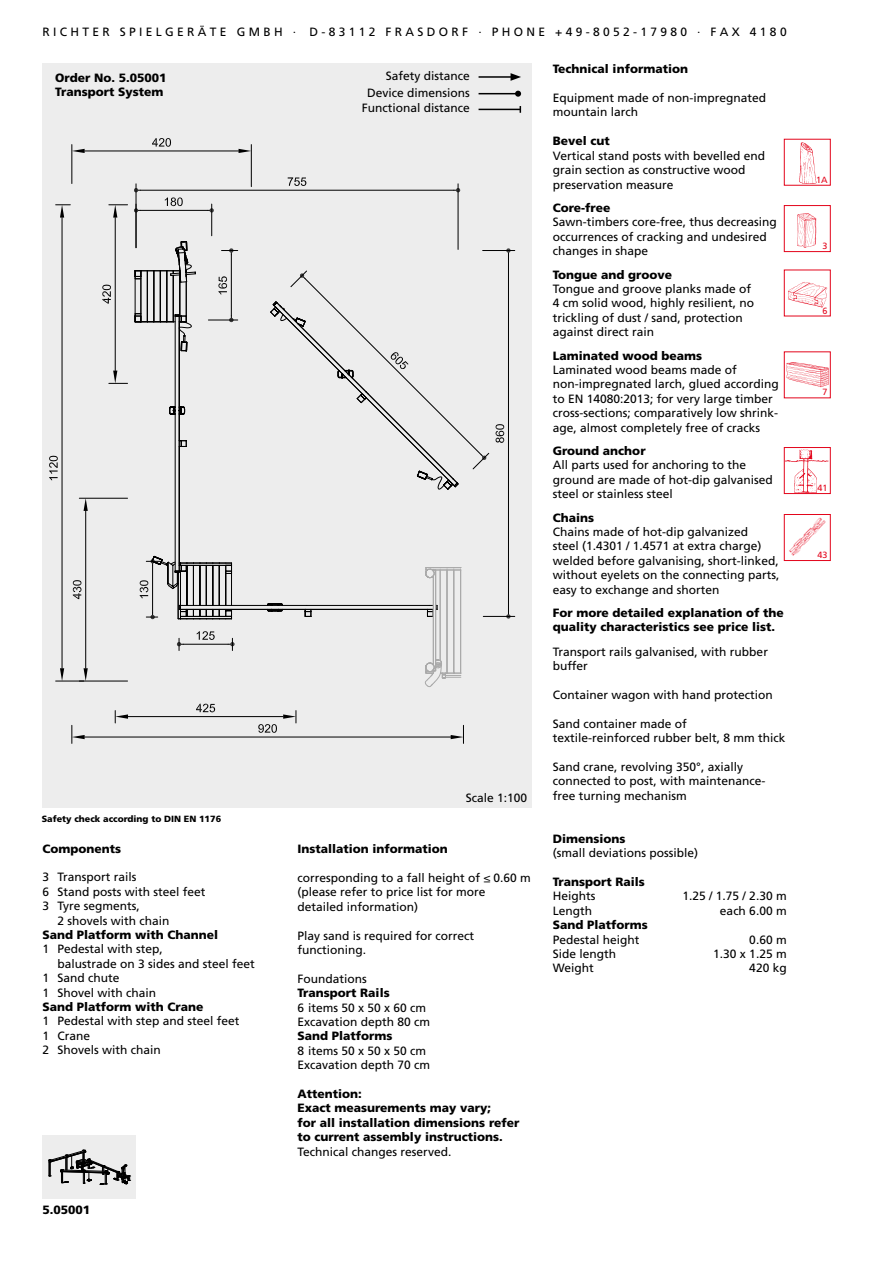
<style>
.page{position:relative;width:893px;height:1263px;background:#fff}
.page>*{position:absolute;margin:0;border:0;box-sizing:border-box;transform-origin:0 0}
.t1{font:12px/14.4px "Frutiger LT Std";color:#000}
.t2{font:900 12px/14.4px "Frutiger LT Std";color:#000}
.t3{font:900 9px "Frutiger LT Std";color:#000}
.t4{font:9px "Frutiger LT Std";color:#e3051b}
</style>
<div class="page">
<div style="left:784px;top:205px;width:47px;height:47px;border:1px solid #e3051b"></div>
<img style="left:797px;top:213px;width:20px;height:35px">
<div style="left:784px;top:270px;width:47px;height:46px;border:1px solid #e3051b"></div>
<img style="left:788px;top:282px;width:40px;height:26px">
<div style="left:784px;top:351px;width:47px;height:47px;border:1px solid #e3051b"></div>
<img style="left:785px;top:361px;width:44px;height:26px">
<div style="left:784px;top:447px;width:47px;height:47px;border:1px solid #e3051b"></div>
<img style="left:785px;top:448px;width:44px;height:45px">
<img style="left:789px;top:517px;width:37px;height:39px">
<div style="left:784px;top:514px;width:47px;height:47px;border:1px solid #e3051b"></div>
<img style="left:799px;top:142px;width:18px;height:42px">
<div style="left:784px;top:139px;width:47px;height:47px;border:1px solid #e3051b"></div>
<div style="left:43px;top:64px;width:488px;height:744px;background:#ededed"></div>
<div style="left:43px;top:1135px;width:93px;height:64px;background:#ededed"></div>
<svg style="left:49px;top:1150px;width:83px;height:35px"></svg>
<hr style="left:479px;top:76px;width:34px;height:2px;background:#000">
<svg style="left:511px;top:73px;width:10px;height:8px"></svg>
<hr style="left:479px;top:93px;width:39px;height:1px;background:#000">
<svg style="left:515px;top:91px;width:6px;height:6px"></svg>
<hr style="left:479px;top:109px;width:41px;height:1px;background:#000">
<hr style="left:180px;top:605px;width:253px;height:1px;background:#000">
<hr style="left:186px;top:609px;width:119px;height:1px;background:#000">
<hr style="left:128px;top:716px;width:155px;height:1px;background:#000">
<svg style="left:115px;top:710px;width:13px;height:13px"></svg>
<svg style="left:283px;top:710px;width:14px;height:13px"></svg>
<svg style="left:196px;top:704px;width:19px;height:8px"></svg>
<hr style="left:79px;top:498px;width:49px;height:1px;background:#000">
<hr style="left:79px;top:681px;width:49px;height:1px;background:#000">
<hr style="left:85px;top:511px;width:1px;height:157px;background:#000">
<svg style="left:84px;top:498px;width:4px;height:13px"></svg>
<svg style="left:73px;top:580px;width:8px;height:19px"></svg>
<hr style="left:251px;top:145px;width:1px;height:42px;background:#000">
<hr style="left:71px;top:145px;width:1px;height:39px;background:#000">
<hr style="left:85px;top:151px;width:154px;height:1px;background:#000">
<svg style="left:72px;top:149px;width:13px;height:4px"></svg>
<hr style="left:85px;top:737px;width:366px;height:1px;background:#000">
<svg style="left:71px;top:725px;width:14px;height:18px"></svg>
<svg style="left:451px;top:725px;width:13px;height:18px"></svg>
<svg style="left:258px;top:724px;width:19px;height:9px"></svg>
<hr style="left:62px;top:218px;width:1px;height:450px;background:#000">
<svg style="left:56px;top:204px;width:14px;height:14px"></svg>
<svg style="left:56px;top:668px;width:32px;height:14px"></svg>
<svg style="left:49px;top:456px;width:9px;height:24px"></svg>
<hr style="left:458px;top:184px;width:1px;height:65px;background:#000">
<hr style="left:140px;top:190px;width:314px;height:1px;background:#000">
<svg style="left:454px;top:188px;width:6px;height:4px"></svg>
<svg style="left:288px;top:177px;width:18px;height:9px"></svg>
<svg style="left:102px;top:63px;width:149px;height:587px"></svg>
<svg style="left:267px;top:270px;width:223px;height:417px"></svg>
<hr style="left:483px;top:616px;width:32px;height:1px;background:#000">
<hr style="left:483px;top:250px;width:32px;height:1px;background:#000">
<hr style="left:508px;top:255px;width:1px;height:357px;background:#000">
<svg style="left:506px;top:612px;width:5px;height:6px"></svg>
<svg style="left:506px;top:248px;width:5px;height:7px"></svg>
<svg style="left:496px;top:424px;width:8px;height:19px"></svg>
<p class="t1" style="left:43px;top:25px;width:746px">R I C H T E R S P I E L G E R Ä T E G M B H · D - 8 3 1 1 2 F R A S D O R F · P H O N E + 4 9 - 8 0 5 2 - 1 7 9 8 0 · F A X 4 1 8 0</p>
<p class="t2" style="left:55px;top:70px;width:113px">Order No. 5.05001<br>Transport System</p>
<p class="t3" style="left:42px;top:813px;width:181px">Safety check according to DIN EN 1176</p>
<p class="t2" style="left:43px;top:841px;width:80px">Components</p>
<p class="t1" style="left:43px;top:870px;width:96px">3 Transport rails</p>
<p class="t1" style="left:43px;top:884px;width:164px">6 Stand posts with steel feet</p>
<p class="t1" style="left:43px;top:899px;width:99px">3 Tyre segments,</p>
<p class="t1" style="left:57px;top:913px;width:114px">2 shovels with chain</p>
<p class="t2" style="left:43px;top:928px;width:177px">Sand Platform with Channel</p>
<p class="t1" style="left:43px;top:942px;width:122px">1 Pedestal with step,</p>
<p class="t1" style="left:57px;top:956px;width:199px">balustrade on 3 sides and steel feet</p>
<p class="t1" style="left:43px;top:971px;width:78px">1 Sand chute</p>
<p class="t1" style="left:43px;top:985px;width:115px">1 Shovel with chain</p>
<p class="t2" style="left:43px;top:1000px;width:163px">Sand Platform with Crane</p>
<p class="t1" style="left:43px;top:1014px;width:198px">1 Pedestal with step and steel feet<br>1 Crane<br>2 Shovels with chain</p>
<p class="t2" style="left:43px;top:1203px;width:49px">5.05001</p>
<p class="t1" style="left:362px;top:68px;width:110px;line-height:16.2px;text-align:right">Safety distance<br>Device dimensions<br>Functional distance</p>
<p class="t1" style="left:466px;top:790px;width:63px">Scale 1:100</p>
<p class="t2" style="left:297px;top:842px;width:152px">Installation information</p>
<p class="t1" style="left:297px;top:871px;width:235px">corresponding to a fall height of ≤ 0.60 m (please refer to price list for more detailed information)</p>
<p class="t1" style="left:297px;top:928px;width:178px">Play sand is required for correct functioning.</p>
<p class="t1" style="left:297px;top:971px;width:71px">Foundations</p>
<p class="t2" style="left:297px;top:986px;width:94px">Transport Rails</p>
<p class="t1" style="left:297px;top:1000px;width:134px">6 items 50 x 50 x 60 cm<br>Excavation depth 80 cm</p>
<p class="t2" style="left:297px;top:1029px;width:97px">Sand Platforms</p>
<p class="t1" style="left:297px;top:1043px;width:134px">8 items 50 x 50 x 50 cm<br>Excavation depth 70 cm</p>
<p class="t2" style="left:297px;top:1086px;width:223px">Attention:<br>Exact measurements may vary;<br>for all installation dimensions refer to current assembly instructions.</p>
<p class="t1" style="left:297px;top:1144px;width:155px">Technical changes reserved.</p>
<p class="t2" style="left:553px;top:61px;width:137px">Technical information</p>
<p class="t1" style="left:553px;top:90px;width:215px">Equipment made of non-impregnated mountain larch</p>
<p class="t2" style="left:553px;top:134px;width:59px">Bevel cut</p>
<p class="t1" style="left:553px;top:148px;width:214px">Vertical stand posts with bevelled end grain section as constructive wood preservation measure</p>
<p class="t2" style="left:553px;top:201px;width:59px">Core-free</p>
<p class="t1" style="left:553px;top:215px;width:226px">Sawn-timbers core-free, thus decreasing occurrences of cracking and undesired changes in shape</p>
<p class="t2" style="left:553px;top:267px;width:121px">Tongue and groove</p>
<p class="t1" style="left:553px;top:282px;width:203px">Tongue and groove planks made of<br>4 cm solid wood, highly resilient, no trickling of dust / sand, protection against direct rain</p>
<p class="t2" style="left:553px;top:348px;width:151px">Laminated wood beams</p>
<p class="t1" style="left:553px;top:363px;width:228px">Laminated wood beams made of non-impregnated larch, glued according to EN 14080:2013; for very large timber cross-sections; comparatively low shrink&shy;age, almost completely free of cracks</p>
<p class="t2" style="left:553px;top:444px;width:94px">Ground anchor</p>
<p class="t1" style="left:553px;top:458px;width:222px">All parts used for anchoring to the ground are made of hot-dip galvanised steel or stainless steel</p>
<p class="t2" style="left:553px;top:510px;width:43px">Chains</p>
<p class="t1" style="left:553px;top:525px;width:228px">Chains made of hot-dip galvanized<br>steel (1.4301 / 1.4571 at extra charge) welded before galvanising, short-linked, without eyelets on the connecting parts, easy to exchange and shorten</p>
<p class="t2" style="left:553px;top:606px;width:232px">For more detailed explanation of the quality characteristics see price list.</p>
<p class="t1" style="left:553px;top:644px;width:217px">Transport rails galvanised, with rubber buffer</p>
<p class="t1" style="left:553px;top:687px;width:222px">Container wagon with hand protection</p>
<p class="t1" style="left:553px;top:716px;width:234px">Sand container made of textile-reinforced rubber belt, 8 mm thick</p>
<p class="t1" style="left:553px;top:759px;width:214px">Sand crane, revolving 350°, axially connected to post, with maintenance&shy;free turning mechanism</p>
<p class="t2" style="left:553px;top:831px;width:74px">Dimensions</p>
<p class="t1" style="left:553px;top:846px;width:147px">(small deviations possible)</p>
<p class="t2" style="left:553px;top:874px;width:94px">Transport Rails</p>
<p class="t1" style="left:553px;top:889px;width:44px">Heights</p>
<p class="t1" style="left:683px;top:889px;width:106px">1.25 / 1.75 / 2.30 m</p>
<p class="t1" style="left:553px;top:903px;width:41px">Length</p>
<p class="t1" style="left:720px;top:903px;width:68px">each 6.00 m</p>
<p class="t2" style="left:553px;top:918px;width:97px">Sand Platforms</p>
<p class="t1" style="left:553px;top:932px;width:88px">Pedestal height</p>
<p class="t1" style="left:749px;top:932px;width:39px">0.60 m</p>
<p class="t1" style="left:553px;top:947px;width:65px">Side length</p>
<p class="t1" style="left:713px;top:947px;width:75px">1.30 x 1.25 m</p>
<p class="t1" style="left:553px;top:961px;width:42px">Weight</p>
<p class="t1" style="left:749px;top:961px;width:39px">420 kg</p>
<p class="t4" style="left:816px;top:174px;width:13px">1A</p>
<p class="t4" style="left:822px;top:241px;width:7px">3</p>
<p class="t4" style="left:822px;top:305px;width:7px">6</p>
<p class="t4" style="left:822px;top:387px;width:7px">7</p>
<p class="t4" style="left:817px;top:483px;width:12px">41</p>
<p class="t4" style="left:817px;top:550px;width:12px">43</p>
</div>
